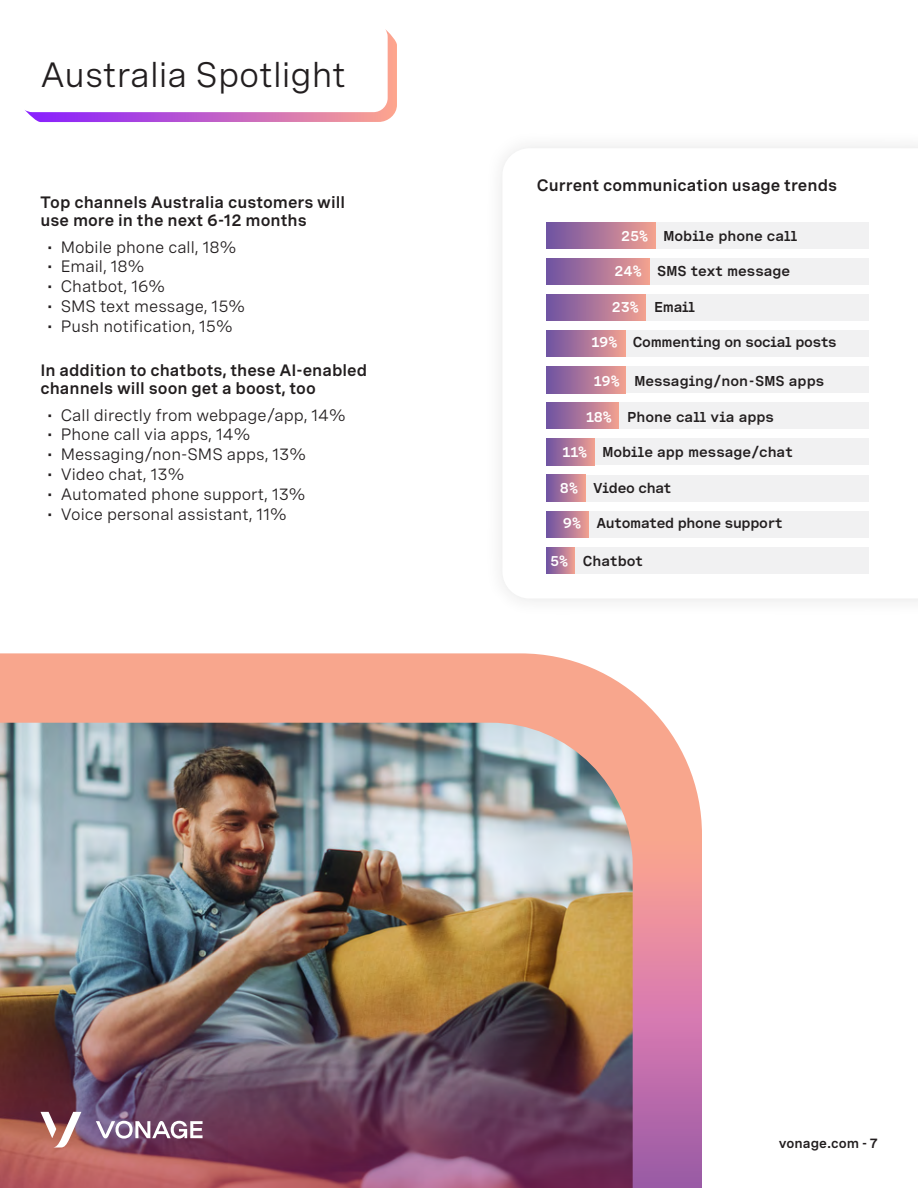
<style>
.page{position:relative;width:918px;height:1188px;background:#fff}
.page>*{position:absolute;margin:0;border:0;box-sizing:border-box;transform-origin:0 0}
.t1{font:35.1px "Spezia";color:#221e1f}
.t2{font:16.5px "Spezia";color:#221e1f}
.t3{font:600 16.5px/18px "Spezia";color:#221e1f}
.t4{font:600 14.25px "Spezia Semi Mono";color:#231f20}
.t5{font:600 14.25px "Spezia Semi Mono";letter-spacing:-.02em;color:#231f20}
.t6{font:14.25px "Myriad Pro";color:#231f20}
.t7{font:600 13.5px "Spezia";color:#221e1f}
.s1{color:#fff}
</style>
<div class="page">
<svg style="left:25px;top:29px;width:372px;height:93px"></svg>
<img style="left:0;top:653px;width:702px;height:535px">
<svg style="left:502px;top:148px;width:367px;height:450px"></svg>
<div style="left:655px;top:222px;width:214px;height:26px;background:#f1f1f2"></div>
<div style="left:546px;top:222px;width:109px;height:26px;background:linear-gradient(to right,#6d51a3,#f19f91)"></div>
<div style="left:650px;top:258px;width:219px;height:26px;background:#f1f1f2"></div>
<div style="left:546px;top:258px;width:104px;height:26px;background:linear-gradient(to right,#6c51a3,#f19f91)"></div>
<div style="left:646px;top:294px;width:223px;height:27px;background:#f1f1f2"></div>
<div style="left:546px;top:294px;width:100px;height:27px;background:linear-gradient(to right,#6d51a3,#f09e91)"></div>
<div style="left:625px;top:331px;width:244px;height:26px;background:#f1f1f2"></div>
<div style="left:546px;top:331px;width:79px;height:26px;background:linear-gradient(to right,#6d51a3,#f09f91)"></div>
<div style="left:626px;top:367px;width:243px;height:26px;background:#f1f1f2"></div>
<div style="left:546px;top:367px;width:80px;height:26px;background:linear-gradient(to right,#6d51a3,#ef9e91)"></div>
<div style="left:619px;top:403px;width:250px;height:26px;background:#f1f1f2"></div>
<div style="left:546px;top:403px;width:73px;height:26px;background:linear-gradient(to right,#6c51a3,#f19f91)"></div>
<div style="left:595px;top:439px;width:274px;height:26px;background:#f1f1f2"></div>
<div style="left:546px;top:439px;width:49px;height:26px;background:linear-gradient(to right,#6c51a2,#f09e91)"></div>
<div style="left:585px;top:475px;width:284px;height:26px;background:#f1f1f2"></div>
<div style="left:546px;top:475px;width:39px;height:26px;background:linear-gradient(to right,#6c51a3,#ee9d92)"></div>
<div style="left:589px;top:511px;width:280px;height:26px;background:#f1f1f2"></div>
<div style="left:546px;top:511px;width:43px;height:26px;background:linear-gradient(to right,#6c50a3,#f09f91)"></div>
<div style="left:574px;top:547px;width:295px;height:27px;background:#f1f1f2"></div>
<div style="left:546px;top:547px;width:28px;height:27px;background:linear-gradient(to right,#6c50a3,#e79992)"></div>
<h3 class="t1" style="left:40px;top:48px;width:307px">Australia Spotlight</h3>
<h5 class="t3" style="left:40px;top:192px;width:306px">Top channels Australia customers will use more in the next 6-12 months</h5>
<p class="t2" style="left:47px;top:234px;width:190px">• Mobile phone call, 18%</p>
<p class="t2" style="left:47px;top:254px;width:99px">• Email, 18%</p>
<p class="t2" style="left:47px;top:274px;width:119px">• Chatbot, 16%</p>
<p class="t2" style="left:47px;top:294px;width:199px">• SMS text message, 15%</p>
<p class="t2" style="left:47px;top:314px;width:187px">• Push notification, 15%</p>
<h5 class="t3" style="left:40px;top:360px;width:328px">In addition to chatbots, these AI-enabled channels will soon get a boost, too</h5>
<p class="t2" style="left:47px;top:402px;width:300px">• Call directly from webpage/app, 14%</p>
<p class="t2" style="left:47px;top:422px;width:205px">• Phone call via apps, 14%</p>
<p class="t2" style="left:47px;top:442px;width:260px">• Messaging/non-SMS apps, 13%</p>
<p class="t2" style="left:47px;top:462px;width:138px">• Video chat, 13%</p>
<p class="t2" style="left:47px;top:482px;width:260px">• Automated phone support, 13%</p>
<p class="t2" style="left:47px;top:501px;width:241px">• Voice personal assistant, 11%</p>
<p class="t6" style="left:553px;top:172px;width:200px">Page 6 spotlight top chart Aussie</p>
<p class="t3" style="left:537px;top:175px;width:302px">Current communication usage trends</p>
<p class="t4" style="left:621px;top:225px;width:178px"><span class="s1">25%</span> Mobile phone call</p>
<p class="t4" style="left:614px;top:261px;width:177px"><span class="s1">24%</span> SMS text message</p>
<p class="t4" style="left:612px;top:297px;width:85px"><span class="s1">23%</span> Email</p>
<p class="t5" style="left:592px;top:331px;width:247px"><span class="s1">19%</span> Commenting on social posts</p>
<p class="t4" style="left:594px;top:370px;width:232px"><span class="s1">19%</span> Messaging/non-SMS apps</p>
<p class="t4" style="left:586px;top:406px;width:189px"><span class="s1">18%</span> Phone call via apps</p>
<p class="t4" style="left:563px;top:441px;width:232px"><span class="s1">11%</span> Mobile app message/chat</p>
<p class="t4" style="left:560px;top:477px;width:113px"><span class="s1">8%</span> Video chat</p>
<p class="t5" style="left:563px;top:512px;width:221px"><span class="s1">9%</span> Automated phone support</p>
<p class="t4" style="left:550px;top:550px;width:94px"><span class="s1">5%</span> Chatbot</p>
<p class="t7" style="left:779px;top:1133px;width:100px">vonage.com - 7</p>
</div>
